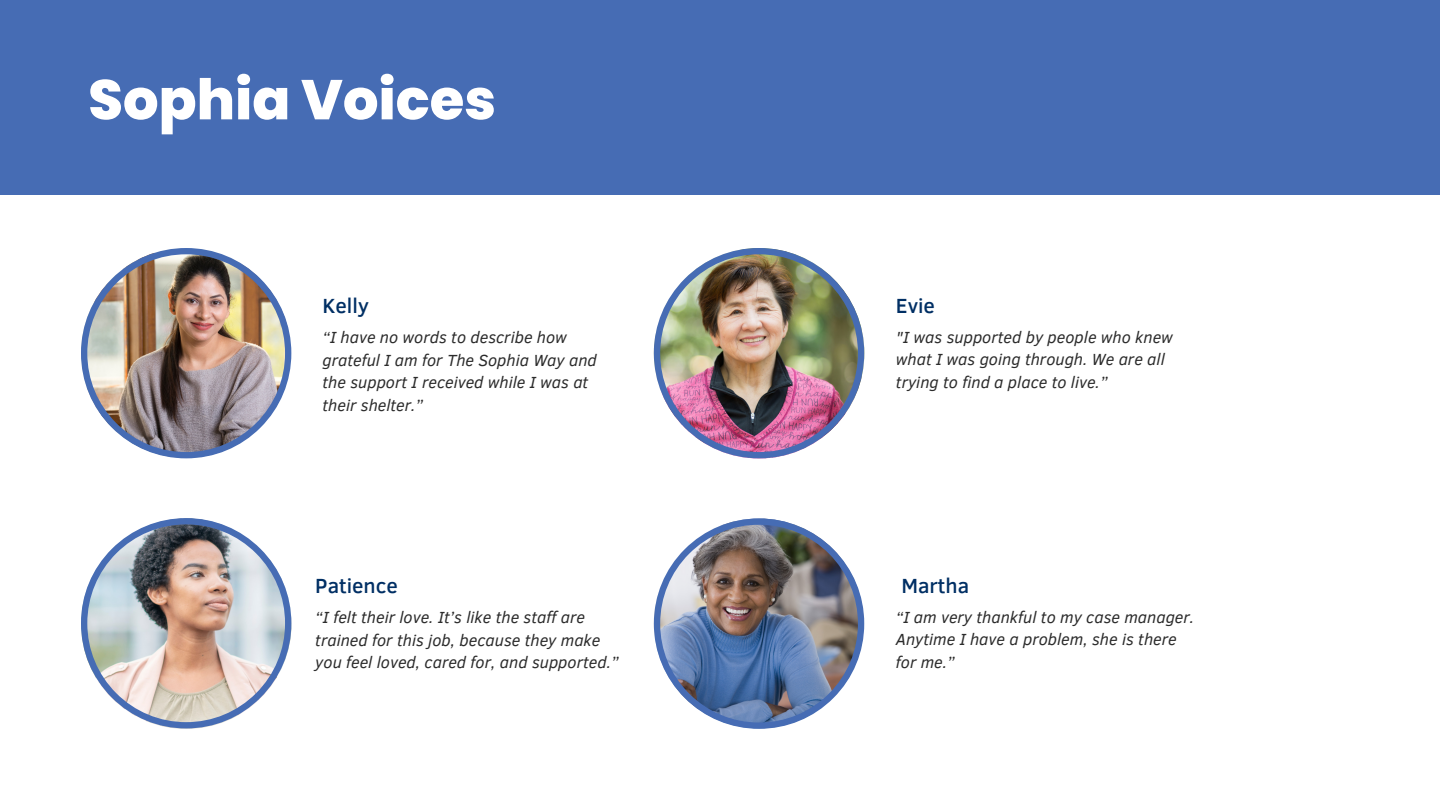
<style>
.page{position:relative;width:1440px;height:810px;background:#fff}
.page>*{position:absolute;margin:0;border:0;box-sizing:border-box;transform-origin:0 0}
.t1{font:800 56px "Poppins";color:#fff}
.t2{font:500 21px "Clear Sans";color:#002f64}
.t3{font:italic 16.5px/22.5px "Clear Sans";color:#2b2b2b}
</style>
<div class="page">
<div style="left:0;top:0;width:1440px;height:194px;background:#466cb4"></div>
<img style="left:81px;top:518px;width:210px;height:210px">
<img style="left:81px;top:248px;width:210px;height:210px">
<img style="left:654px;top:248px;width:210px;height:210px">
<img style="left:654px;top:518px;width:210px;height:211px">
<h1 class="t1" style="left:88px;top:61px;width:409px">Sophia Voices</h1>
<p class="t2" style="left:323px;top:290px;width:48px">Kelly</p>
<p class="t3" style="left:323px;top:325px;width:276px">“I have no words to describe how grateful I am for The Sophia Way and the support I received while I was at their shelter.”</p>
<p class="t2" style="left:315px;top:570px;width:84px">Patience</p>
<p class="t3" style="left:315px;top:605px;width:305px">“I felt their love. It’s like the staff are trained for this job, because they make you feel loved, cared for, and supported.”</p>
<p class="t2" style="left:896px;top:290px;width:41px">Evie</p>
<p class="t3" style="left:896px;top:325px;width:279px">"I was supported by people who knew what I was going through. We are all trying to find a place to live.”</p>
<p class="t2" style="left:901px;top:570px;width:69px">Martha</p>
<p class="t3" style="left:896px;top:605px;width:300px">“I am very thankful to my case manager.<br>Anytime I have a problem, she is there for me.”</p>
</div>
